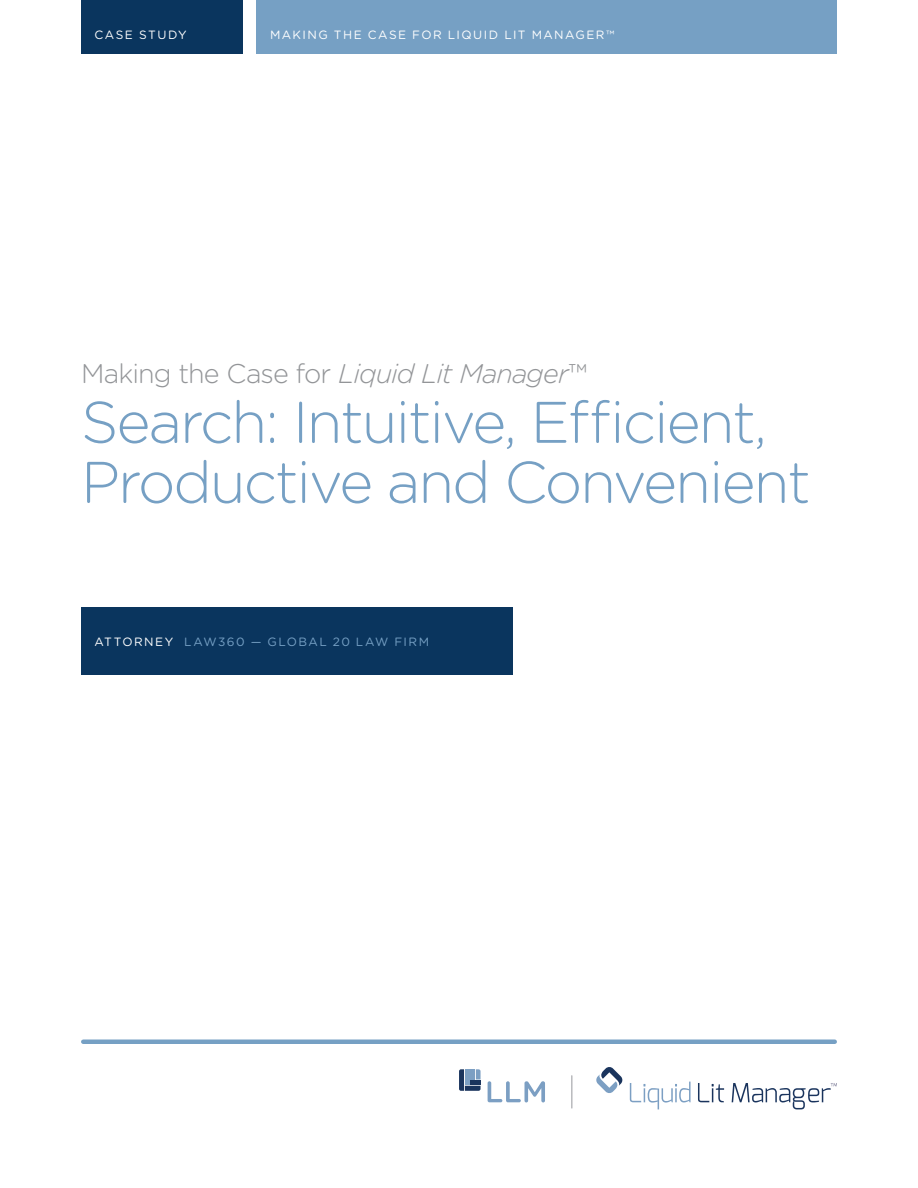
<style>
.page{position:relative;width:918px;height:1188px;background:#fff}
.page>*{position:absolute;margin:0;border:0;box-sizing:border-box;transform-origin:0 0}
.t1{font:300 58.5px/60px "Gotham Rounded";letter-spacing:-.035em;color:#76a0c4}
.t2{font:300 27px "Gotham Rounded";letter-spacing:-.035em;color:#939598}
.t3{font:12px "Gotham Rounded";letter-spacing:.12em;color:#fff}
.t4{font:12px "Gotham Rounded";letter-spacing:.125em;color:#76a0c4}
.s1{font-style:italic}
.s2{color:#fff}
</style>
<div class="page">
<div style="left:81px;top:0;width:162px;height:54px;background:#0a355e"></div>
<div style="left:256px;top:0;width:581px;height:54px;background:#76a0c4"></div>
<hr style="left:83px;top:1040px;width:752px;height:4px;background:#76a0c4">
<svg style="left:459px;top:1069px;width:22px;height:22px"></svg>
<svg style="left:488px;top:1081px;width:57px;height:21px"></svg>
<hr style="left:571px;top:1076px;width:1px;height:32px;background:#a8a9ad">
<svg style="left:630px;top:1082px;width:61px;height:27px"></svg>
<svg style="left:698px;top:1083px;width:26px;height:19px"></svg>
<svg style="left:732px;top:1083px;width:105px;height:26px"></svg>
<svg style="left:596px;top:1067px;width:27px;height:26px"></svg>
<div style="left:81px;top:608px;width:432px;height:67px;background:#0a355e"></div>
<p class="t3" style="left:94px;top:26px;width:94px">CASE STUDY</p>
<p class="t3" style="left:270px;top:26px;width:346px">MAKING THE CASE FOR LIQUID LIT MANAGER™</p>
<p class="t2" style="left:81px;top:355px;width:508px">Making the Case for <span class="s1">Liquid Lit Manager</span>™</p>
<p class="t1" style="left:81px;top:389px;width:731px">Search: Intuitive, Efficient,<br>Productive and Convenient</p>
<p class="t4" style="left:94px;top:634px;width:336px"><span class="s2">ATTORNEY</span> LAW360 — GLOBAL 20 LAW FIRM</p>
</div>
